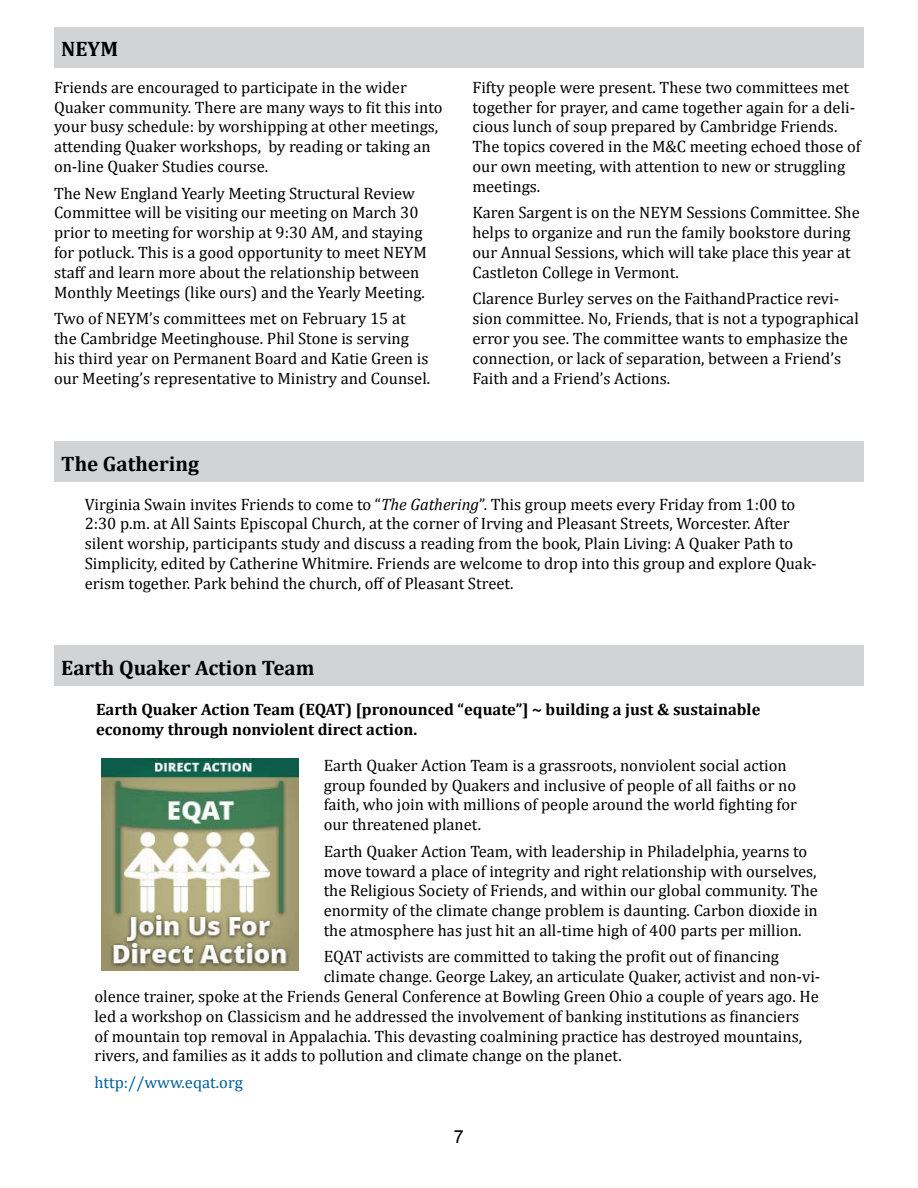
<style>
.page{position:relative;width:918px;height:1188px;background:#fff}
.page>*{position:absolute;margin:0;border:0;box-sizing:border-box;transform-origin:0 0}
.t1{font:700 21px "Cambria";color:#000}
.t2{font:18px "Arial";color:#000}
.t3{font:16.5px/19.8px "Cambria";color:#000}
.t4{font:700 16.5px/19.8px "Cambria";color:#000}
.t5{font:16.5px "Cambria";color:#005e9d}
.s1{font-style:italic}
</style>
<div class="page">
<div style="left:54px;top:27px;width:810px;height:41px;background:#d1d3d4"></div>
<div style="left:54px;top:441px;width:810px;height:41px;background:#d1d3d4"></div>
<div style="left:54px;top:646px;width:810px;height:40px;background:#d1d3d4"></div>
<img style="left:102px;top:758px;width:196px;height:212px">
<p class="t1" style="left:61px;top:36px;width:58px">NEYM</p>
<p class="t3" style="left:54px;top:77px;width:390px">Friends are encouraged to participate in the wider Quaker community. There are many ways to fit this into your busy schedule: by worshipping at other meetings, attending Quaker workshops, by reading or taking an on-line Quaker Studies course.</p>
<p class="t3" style="left:54px;top:183px;width:374px">The New England Yearly Meeting Structural Review Committee will be visiting our meeting on March 30 prior to meeting for worship at 9:30 AM, and staying for potluck. This is a good opportunity to meet NEYM staff and learn more about the relationship between Monthly Meetings (like ours) and the Yearly Meeting.</p>
<p class="t3" style="left:54px;top:309px;width:378px">Two of NEYM’s committees met on February 15 at the Cambridge Meetinghouse. Phil Stone is serving his third year on Permanent Board and Katie Green is our Meeting’s representative to Ministry and Counsel.</p>
<p class="t1" style="left:61px;top:451px;width:139px">The Gathering</p>
<p class="t3" style="left:473px;top:77px;width:390px">Fifty people were present. These two committees met together for prayer, and came together again for a deli&shy;cious lunch of soup prepared by Cambridge Friends.<br>The topics covered in the M&amp;C meeting echoed those of our own meeting, with attention to new or struggling meetings.</p>
<p class="t3" style="left:473px;top:203px;width:389px">Karen Sargent is on the NEYM Sessions Committee. She helps to organize and run the family bookstore during our Annual Sessions, which will take place this year at Castleton College in Vermont.</p>
<p class="t3" style="left:473px;top:289px;width:388px">Clarence Burley serves on the FaithandPractice revi&shy;sion committee. No, Friends, that is not a typographical error you see. The committee wants to emphasize the connection, or lack of separation, between a Friend’s Faith and a Friend’s Actions.</p>
<p class="t3" style="left:85px;top:494px;width:733px">Virginia Swain invites Friends to come to “<span class="s1">The Gathering</span>”. This group meets every Friday from 1:00 to 2:30 p.m. at All Saints Episcopal Church, at the corner of Irving and Pleasant Streets, Worcester. After silent worship, participants study and discuss a reading from the book, Plain Living: A Quaker Path to Simplicity, edited by Catherine Whitmire. Friends are welcome to drop into this group and explore Quak&shy;erism together. Park behind the church, off of Pleasant Street.</p>
<p class="t1" style="left:61px;top:655px;width:255px">Earth Quaker Action Team</p>
<p class="t4" style="left:96px;top:699px;width:666px">Earth Quaker Action Team (EQAT) [pronounced “equate”] ~ building a just &amp; sustainable economy through nonviolent direct action.</p>
<p class="t3" style="left:324px;top:755px;width:475px">Earth Quaker Action Team is a grassroots, nonviolent social action group founded by Quakers and inclusive of people of all faiths or no faith, who join with millions of people around the world fighting for our threatened planet.</p>
<p class="t3" style="left:324px;top:841px;width:496px">Earth Quaker Action Team, with leadership in Philadelphia, yearns to move toward a place of integrity and right relationship with ourselves, the Religious Society of Friends, and within our global community. The enormity of the climate change problem is daunting. Carbon dioxide in the atmosphere has just hit an all-time high of 400 parts per million.</p>
<p class="t3" style="left:324px;top:947px;width:457px">EQAT activists are committed to taking the profit out of financing</p>
<p class="t3" style="left:324px;top:967px;width:498px">climate change. George Lakey, an articulate Quaker, activist and non-vi-</p>
<p class="t3" style="left:95px;top:987px;width:726px">olence trainer, spoke at the Friends General Conference at Bowling Green Ohio a couple of years ago. He</p>
<p class="t3" style="left:95px;top:1006px;width:706px">led a workshop on Classicism and he addressed the involvement of banking institutions as financiers</p>
<p class="t3" style="left:95px;top:1026px;width:709px">of mountain top removal in Appalachia. This devasting coalmining practice has destroyed mountains,</p>
<p class="t3" style="left:95px;top:1046px;width:529px">rivers, and families as it adds to pollution and climate change on the planet.</p>
<p class="t5" style="left:95px;top:1073px;width:150px">http://www.eqat.org</p>
<p class="t2" style="left:454px;top:1125px;width:12px">7</p>
</div>
